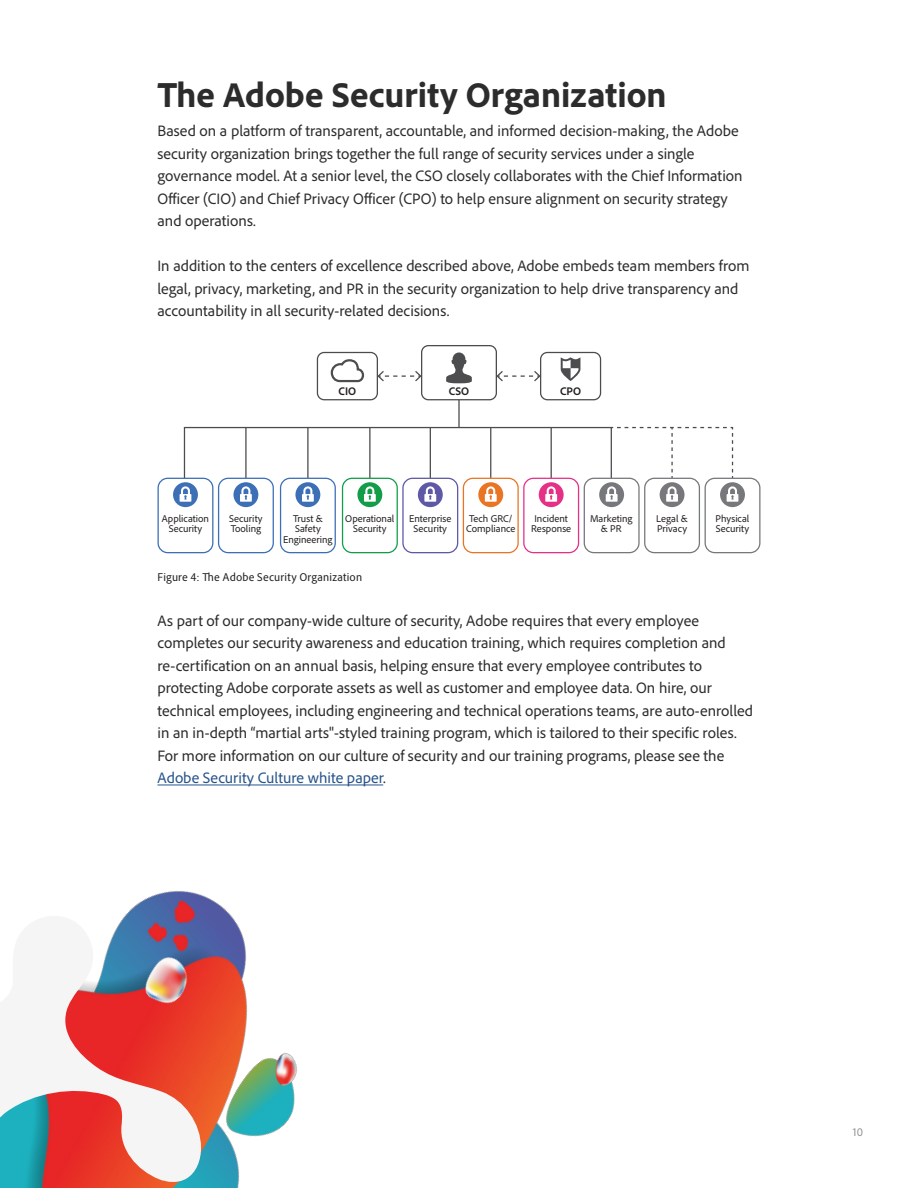
<style>
.page{position:relative;width:918px;height:1188px;background:#fff}
.page>*{position:absolute;margin:0;border:0;box-sizing:border-box;transform-origin:0 0}
.H1{font:800 36px "Adobe Clean";color:#2c2c2c}
.Body{font:15.75px/22.5px "Adobe Clean";color:#2c2c2c}
.chart_caption{font:semi-condensed 12px "Adobe Clean";letter-spacing:.015em;color:#231f20}
.t1{font:12px "Adobe Clean";color:#939698}
.t2{font:700 11.55px "Adobe Clean";color:#231f20}
.t3{font:10.2px/10.2px "Adobe Clean";color:#231f20;text-align:center}
.s1{color:#26538b}
</style>
<div class="page">
<hr style="left:158px;top:785px;width:225px;height:1px;background:#26538b">
<div style="left:158px;top:478px;width:55px;height:75px;border:1px solid #3d6fb7;border-radius:10px"></div>
<div style="left:173px;top:482px;width:25px;height:25px;background:#3d6fb7;border-radius:50%"></div>
<svg style="left:180px;top:486px;width:11px;height:16px"></svg>
<hr style="left:245px;top:428px;width:2px;height:50px;background:#4b4c4d">
<div style="left:218px;top:478px;width:56px;height:75px;border:1px solid #3d6fb7;border-radius:10px"></div>
<div style="left:233px;top:482px;width:25px;height:25px;background:#3d6fb7;border-radius:50%"></div>
<svg style="left:240px;top:486px;width:12px;height:16px"></svg>
<hr style="left:307px;top:428px;width:2px;height:50px;background:#4b4c4d">
<div style="left:280px;top:478px;width:56px;height:75px;border:1px solid #3d6fb7;border-radius:10px"></div>
<div style="left:295px;top:482px;width:25px;height:25px;background:#3d6fb7;border-radius:50%"></div>
<svg style="left:302px;top:486px;width:12px;height:16px"></svg>
<hr style="left:369px;top:428px;width:2px;height:50px;background:#4b4c4d">
<div style="left:342px;top:478px;width:56px;height:75px;border:1px solid #139d48;border-radius:10px"></div>
<div style="left:357px;top:482px;width:25px;height:25px;background:#139d48;border-radius:50%"></div>
<svg style="left:364px;top:486px;width:12px;height:16px"></svg>
<hr style="left:430px;top:428px;width:1px;height:50px;background:#4b4c4d">
<div style="left:402px;top:478px;width:56px;height:75px;border:1px solid #5e58a6;border-radius:10px"></div>
<div style="left:418px;top:482px;width:25px;height:25px;background:#5e58a6;border-radius:50%"></div>
<svg style="left:424px;top:486px;width:12px;height:16px"></svg>
<hr style="left:490px;top:428px;width:1px;height:50px;background:#4b4c4d">
<div style="left:463px;top:478px;width:56px;height:75px;border:1px solid #e97524;border-radius:10px"></div>
<div style="left:478px;top:482px;width:25px;height:25px;background:#e97524;border-radius:50%"></div>
<svg style="left:485px;top:486px;width:12px;height:16px"></svg>
<hr style="left:551px;top:428px;width:1px;height:50px;background:#4b4c4d">
<div style="left:523px;top:478px;width:56px;height:75px;border:1px solid #e63088;border-radius:10px"></div>
<div style="left:539px;top:482px;width:25px;height:25px;background:#e63088;border-radius:50%"></div>
<svg style="left:545px;top:486px;width:12px;height:16px"></svg>
<div style="left:184px;top:427px;width:428px;height:52px;border:1px solid #4b4c4d"></div>
<div style="left:584px;top:478px;width:56px;height:75px;border:1px solid #76787b;border-radius:10px"></div>
<div style="left:599px;top:482px;width:25px;height:25px;background:#76787b;border-radius:50%"></div>
<svg style="left:606px;top:486px;width:12px;height:16px"></svg>
<div style="left:644px;top:478px;width:56px;height:75px;border:1px solid #76787b;border-radius:10px"></div>
<div style="left:660px;top:482px;width:25px;height:25px;background:#76787b;border-radius:50%"></div>
<svg style="left:666px;top:486px;width:12px;height:16px"></svg>
<svg style="left:611px;top:426px;width:123px;height:52px"></svg>
<div style="left:705px;top:478px;width:55px;height:75px;border:1px solid #76787b;border-radius:10px"></div>
<div style="left:720px;top:482px;width:25px;height:25px;background:#76787b;border-radius:50%"></div>
<svg style="left:727px;top:486px;width:11px;height:16px"></svg>
<svg style="left:446px;top:352px;width:26px;height:31px"></svg>
<svg style="left:378px;top:371px;width:43px;height:10px"></svg>
<svg style="left:497px;top:371px;width:43px;height:10px"></svg>
<svg style="left:330px;top:359px;width:35px;height:24px"></svg>
<div style="left:317px;top:352px;width:61px;height:48px;border:1px solid #4b4c4d;border-radius:7px"></div>
<svg style="left:561px;top:357px;width:19px;height:24px"></svg>
<div style="left:540px;top:352px;width:61px;height:48px;border:1px solid #4b4c4d;border-radius:7px"></div>
<div style="left:421px;top:345px;width:76px;height:55px;border:1px solid #4b4c4d;border-radius:7px"></div>
<hr style="left:458px;top:400px;width:2px;height:27px;background:#4b4c4d">
<img style="left:133px;top:890px;width:164px;height:298px">
<svg style="left:0;top:907px;width:201px;height:281px"></svg>
<p class="H1" style="left:158px;top:72px;width:511px">The Adobe Security Organization</p>
<p class="Body" style="left:158px;top:119px;width:587px">Based on a platform of transparent, accountable, and informed decision-making, the Adobe security organization brings together the full range of security services under a single governance model. At a senior level, the CSO closely collaborates with the Chief Information Officer (CIO) and Chief Privacy Officer (CPO) to help ensure alignment on security strategy and operations.</p>
<p class="Body" style="left:158px;top:254px;width:594px">In addition to the centers of excellence described above, Adobe embeds team members from legal, privacy, marketing, and PR in the security organization to help drive transparency and accountability in all security-related decisions.</p>
<p class="t2" style="left:339px;top:384px;width:19px">CIO</p>
<p class="t2" style="left:449px;top:384px;width:22px">CSO</p>
<p class="t2" style="left:560px;top:384px;width:23px">CPO</p>
<p class="t3" style="left:162px;top:513px;width:49px">Application<br>Security</p>
<p class="t3" style="left:229px;top:513px;width:35px;text-align:left">Security<br>Tooling</p>
<p class="t3" style="left:283px;top:513px;width:51px">Trust &amp;<br>Safety<br>Engineering</p>
<p class="t3" style="left:345px;top:513px;width:51px">Operational<br>Security</p>
<p class="t3" style="left:409px;top:513px;width:44px">Enterprise<br>Security</p>
<p class="t3" style="left:466px;top:513px;width:51px">Tech GRC/<br>Compliance</p>
<p class="t3" style="left:531px;top:513px;width:42px">Incident<br>Response</p>
<p class="t3" style="left:656px;top:513px;width:33px;text-align:left">Legal &amp;<br>Privacy</p>
<p class="t3" style="left:590px;top:513px;width:44px">Marketing &amp; PR</p>
<p class="t3" style="left:716px;top:513px;width:35px;text-align:left">Physical<br>Security</p>
<p class="chart_caption" style="left:158px;top:570px;width:206px">Figure 4: The Adobe Security Organization</p>
<p class="Body" style="left:158px;top:609px;width:597px">As part of our company-wide culture of security, Adobe requires that every employee completes our security awareness and education training, which requires completion and re‑certification on an annual basis, helping ensure that every employee contributes to protecting Adobe corporate assets as well as customer and employee data. On hire, our technical employees, including engineering and technical operations teams, are auto-enrolled in an in-depth “martial arts"-styled training program, which is tailored to their specific roles.<br>For more information on our culture of security and our training programs, please see the <span class="s1">Adobe Security Culture white paper</span>.</p>
<p class="t1" style="left:853px;top:1124px;width:12px">10</p>
</div>
